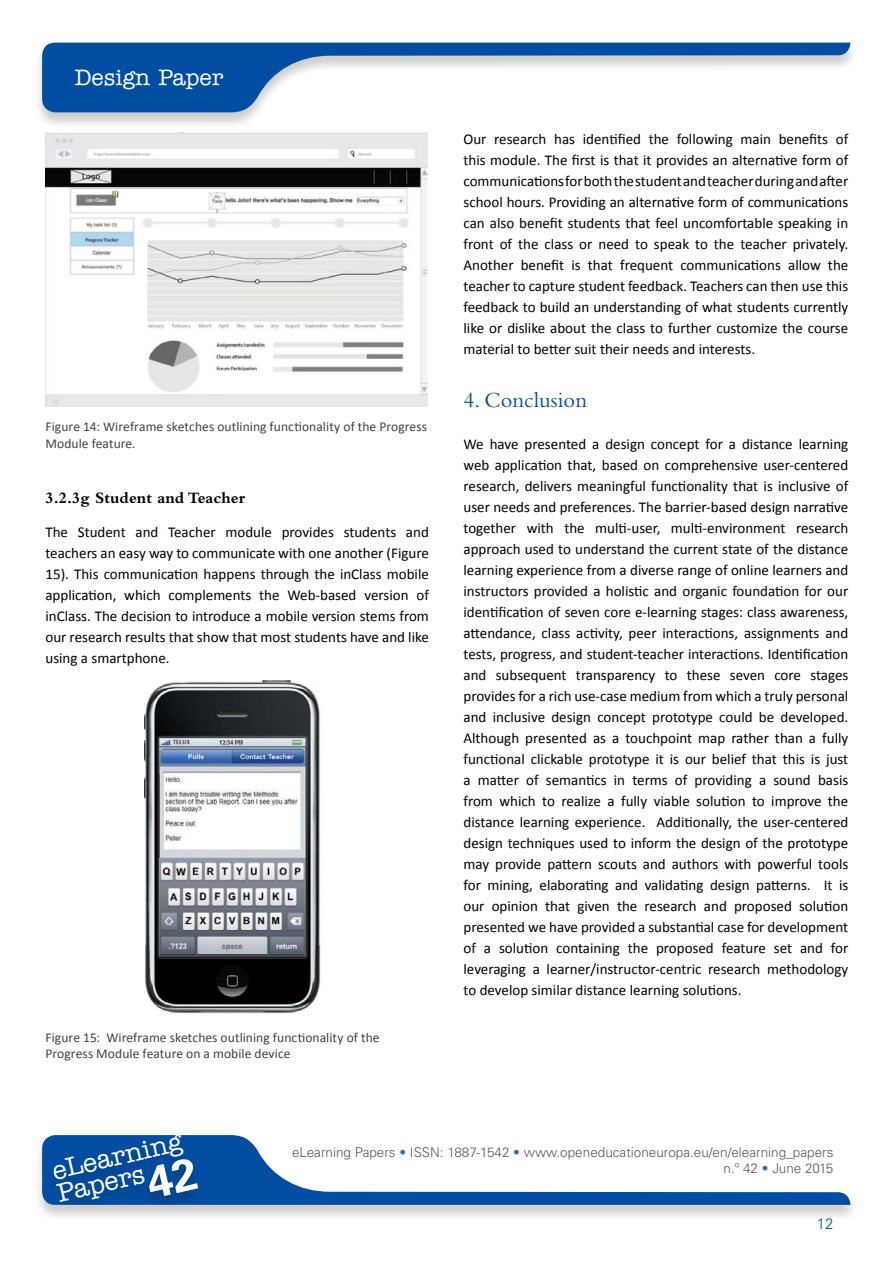
<style>
.page{position:relative;width:893px;height:1263px;background:#fff}
.page>*{position:absolute;margin:0;border:0;box-sizing:border-box;transform-origin:0 0}
.t1{font:500 26.25px/23.1px "American Typewriter Std";color:#fff}
.t2{font:22.5px "Bembo Std";color:#034ea2}
.t3{font:500 22.5px "American Typewriter Std";color:#fff}
.t4{font:700 16.5px "Bembo Std";color:#000}
.t5{font:15px/21px "Calibri";color:#000;text-align:justify}
.t6{font:300 15px "Univers LT Std";color:#034ea2}
.t7{font:13.5px/16.2px "Calibri";letter-spacing:.005em;color:#414042}
.t8{font:300 13.5px/16.2px "Univers LT Std";color:#58595b;text-align:right}
.s1{font-family:"Univers LT Std";font-weight:700;font-size:45px}
.s2{color:#4665af}
</style>
<div class="page">
<div style="left:33px;top:1135px;width:825px;height:87px;background:#000;opacity:.2"></div>
<svg style="left:42px;top:1135px;width:808px;height:70px"></svg>
<div style="left:46px;top:1135px;width:160px;height:70px;background:#024b9c"></div>
<div style="left:33px;top:42px;width:825px;height:87px;background:#000;opacity:.2"></div>
<svg style="left:42px;top:43px;width:808px;height:69px"></svg>
<img style="left:45px;top:132px;width:383px;height:274px">
<img style="left:145px;top:680px;width:176px;height:334px">
<h2 class="t3" style="left:75px;top:65px;width:150px">Design Paper</h2>
<p class="t7" style="left:45px;top:419px;width:383px">Figure 14: Wireframe sketches outlining functionality of the Progress<br>Module feature.</p>
<p class="t4" style="left:45px;top:489px;width:201px">3.2.3g Student and Teacher</p>
<p class="t5" style="left:45px;top:522px;width:385px">The Student and Teacher module provides students and teachers an easy way to communicate with one another (Figure 15). This communication happens through the inClass mobile application, which complements the Web-based version of inClass. The decision to introduce a mobile version stems from our research results that show that most students have and like using a smartphone.</p>
<p class="t7" style="left:45px;top:1029px;width:336px">Figure 15: Wireframe sketches outlining functionality of the<br>Progress Module feature on a mobile device</p>
<p class="t5" style="left:463px;top:129px;width:386px">Our research has identified the following main benefits of this module. The first is that it provides an alternative form of communications for both the student and teacher during and after school hours. Providing an alternative form of communications can also benefit students that feel uncomfortable speaking in front of the class or need to speak to the teacher privately.<br>Another benefit is that frequent communications allow the teacher to capture student feedback. Teachers can then use this feedback to build an understanding of what students currently like or dislike about the class to further customize the course material to better suit their needs and interests.</p>
<h2 class="t2" style="left:463px;top:386px;width:125px">4. Conclusion</h2>
<p class="t5" style="left:463px;top:433px;width:386px">We have presented a design concept for a distance learning web application that, based on comprehensive user-centered research, delivers meaningful functionality that is inclusive of user needs and preferences. The barrier-based design narrative together with the multi-user, multi-environment research approach used to understand the current state of the distance learning experience from a diverse range of online learners and instructors provided a holistic and organic foundation for our identification of seven core e-learning stages: class awareness, attendance, class activity, peer interactions, assignments and tests, progress, and student-teacher interactions. Identification and subsequent transparency to these seven core stages provides for a rich use-case medium from which a truly personal and inclusive design concept prototype could be developed.<br>Although presented as a touchpoint map rather than a fully functional clickable prototype it is our belief that this is just a matter of semantics in terms of providing a sound basis from which to realize a fully viable solution to improve the distance learning experience. Additionally, the user-centered design techniques used to inform the design of the prototype may provide pattern scouts and authors with powerful tools for mining, elaborating and validating design patterns. It is our opinion that given the research and proposed solution presented we have provided a substantial case for development of a solution containing the proposed feature set and for leveraging a learner/instructor-centric research methodology to develop similar distance learning solutions.</p>
<h1 class="t1" style="left:50px;top:1160px;width:141px;rotate:-13deg">eLearning<br>Papers<span class="s1">42</span></h1>
<p class="t8" style="left:292px;top:1144px;width:543px">eLearning Papers <span class="s2">•</span> ISSN: 1887-1542 <span class="s2">•</span> www.openeducationeuropa.eu/en/elearning_papers n.º 42 <span class="s2">•</span> June 2015</p>
<p class="t6" style="left:817px;top:1215px;width:18px">12</p>
</div>
